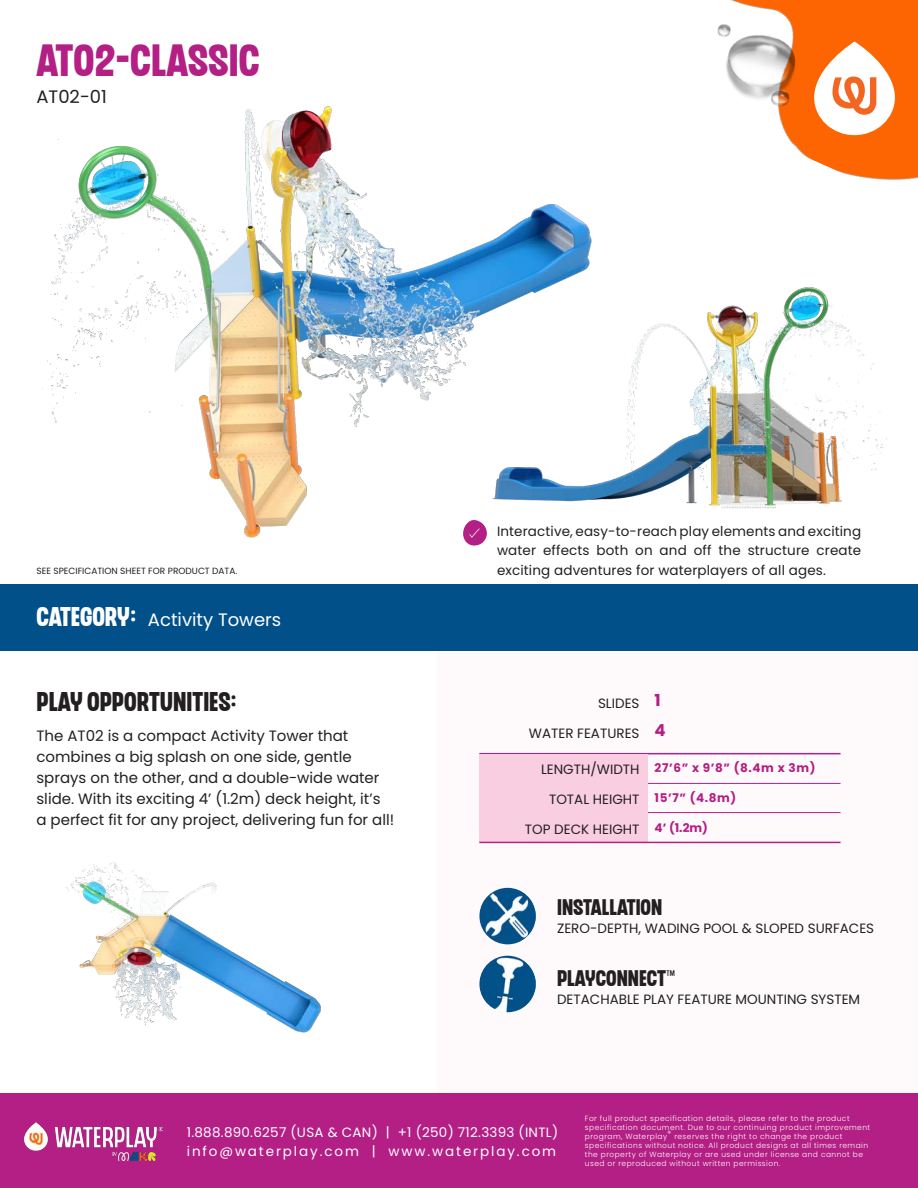
<style>
.page{position:relative;width:918px;height:1188px;background:#fff}
.page>*{position:absolute;margin:0;border:0;box-sizing:border-box;transform-origin:0 0}
.t1{font:45px "CHEDROS";color:#b31f84}
.t2{font:27px "CHEDROS";color:#231f20}
.t3{font:27px "CHEDROS";color:#fff}
.t4{font:22.5px "CHEDROS";color:#231f20}
.t5{font:18px "Poppins";color:#fff}
.t6{font:18px "Poppins";color:#231f20}
.Paragraph_Style_1{font:700 16.5px "Poppins";color:#b31f84}
.t7{font:15px/21px "Poppins";color:#231f20}
.t8{font:13.5px/19.5px "Poppins";color:#231f20;text-align:justify}
.t9{font:13.5px/19.5px "Poppins";letter-spacing:.14em;color:#fff}
.Waterplay_Text{font:700 12px "Poppins";letter-spacing:.05em;color:#b31f84}
.Paragraph_Style_1-2{font:700 12px "Poppins";color:#b31f84}
.t10{font:9px "Poppins";color:#231f20}
.t11{font:300 7.5px/9px "Poppins";letter-spacing:.06em;color:#fff}
.s1{font-style:inherit}
</style>
<div class="page">
<div style="left:437px;top:651px;width:481px;height:443px;background:#fef9fb"></div>
<div style="left:0;top:584px;width:918px;height:67px;background:#015089"></div>
<div style="left:0;top:1094px;width:918px;height:94px;background:#b31f84"></div>
<hr style="left:631px;top:812px;width:210px;height:1px;background:#b31f84">
<hr style="left:479px;top:753px;width:362px;height:1px;background:#b31f84">
<hr style="left:629px;top:783px;width:212px;height:1px;background:#b31f84">
<div style="left:479px;top:754px;width:169px;height:88px;background:#f9cee0"></div>
<hr style="left:479px;top:842px;width:362px;height:1px;background:#b31f84">
<img style="left:25px;top:1123px;width:138px;height:37px">
<img style="left:731px;top:0;width:187px;height:180px">
<svg style="left:814px;top:41px;width:81px;height:94px"></svg>
<svg style="left:832px;top:77px;width:44px;height:38px"></svg>
<img style="left:717px;top:24px;width:81px;height:88px">
<img style="left:42px;top:106px;width:550px;height:440px">
<img style="left:484px;top:268px;width:403px;height:262px">
<img style="left:66px;top:861px;width:255px;height:172px">
<img style="left:479px;top:888px;width:57px;height:56px;border-radius:27px">
<img style="left:479px;top:956px;width:57px;height:56px;border-radius:27px">
<p class="t1" style="left:36px;top:44px;width:225px">AT02-CLASSIC</p>
<p class="t6" style="left:36px;top:87px;width:72px">AT02-01</p>
<p class="t10" style="left:36px;top:565px;width:203px">SEE SPECIFICATION SHEET FOR PRODUCT DATA.</p>
<h2 class="t3" style="left:36px;top:607px;width:101px">CATEGORY:</h2>
<h3 class="t5" style="left:148px;top:610px;width:135px">Activity Towers</h3>
<h2 class="t2" style="left:36px;top:691px;width:201px">PLAY OPPORTUNITIES:</h2>
<p class="t7" style="left:36px;top:725px;width:359px">The AT02 is a compact Activity Tower that combines a big splash on one side, gentle sprays on the other, and a double-wide water slide. With its exciting 4’ (1.2m) deck height, it’s a perfect fit for any project, delivering fun for all!</p>
<h3 class="t8" style="left:497px;top:521px;width:366px">Interactive, easy-to-reach play elements and exciting water effects both on and off the structure create exciting adventures for waterplayers of all ages.</h3>
<h3 class="t8" style="left:598px;top:693px;width:43px">SLIDES</h3>
<h3 class="t8" style="left:529px;top:723px;width:112px">WATER FEATURES</h3>
<h3 class="t8" style="left:541px;top:759px;width:100px">LENGTH/WIDTH</h3>
<h3 class="t8" style="left:549px;top:789px;width:92px">TOTAL HEIGHT</h3>
<h3 class="t8" style="left:525px;top:819px;width:116px">TOP DECK HEIGHT</h3>
<p class="Paragraph_Style_1" style="left:655px;top:691px;width:8px">1</p>
<p class="Paragraph_Style_1" style="left:655px;top:721px;width:13px">4</p>
<p class="Waterplay_Text" style="left:655px;top:761px;width:162px">27’6” x 9’8” (8.4m x 3m)</p>
<p class="Waterplay_Text" style="left:655px;top:791px;width:83px">15’7” (4.8m)</p>
<p class="Paragraph_Style_1-2" style="left:655px;top:821px;width:55px">4’ (1.2m)</p>
<h3 class="t4" style="left:557px;top:899px;width:107px">INSTALLATION</h3>
<h3 class="t8" style="left:557px;top:919px;width:319px">ZERO-DEPTH, WADING POOL &amp; SLOPED SURFACES</h3>
<h3 class="t4" style="left:557px;top:969px;width:120px">PLAYCONNECT<span class="s1">™</span></h3>
<h3 class="t8" style="left:557px;top:989px;width:305px">DETACHABLE PLAY FEATURE MOUNTING SYSTEM</h3>
<h3 class="t9" style="left:187px;top:1122px;width:373px">1.888.890.6257 (USA &amp; CAN) | +1 (250) 712.3393 (INTL) info@waterplay.com | www.waterplay.com</h3>
<p class="t11" style="left:585px;top:1114px;width:287px">For full product specification details, please refer to the product specification document. Due to our continuing product improvement program, Waterplay® reserves the right to change the product specifications without notice. All product designs at all times remain the property of Waterplay or are used under license and cannot be used or reproduced without written permission.</p>
</div>
